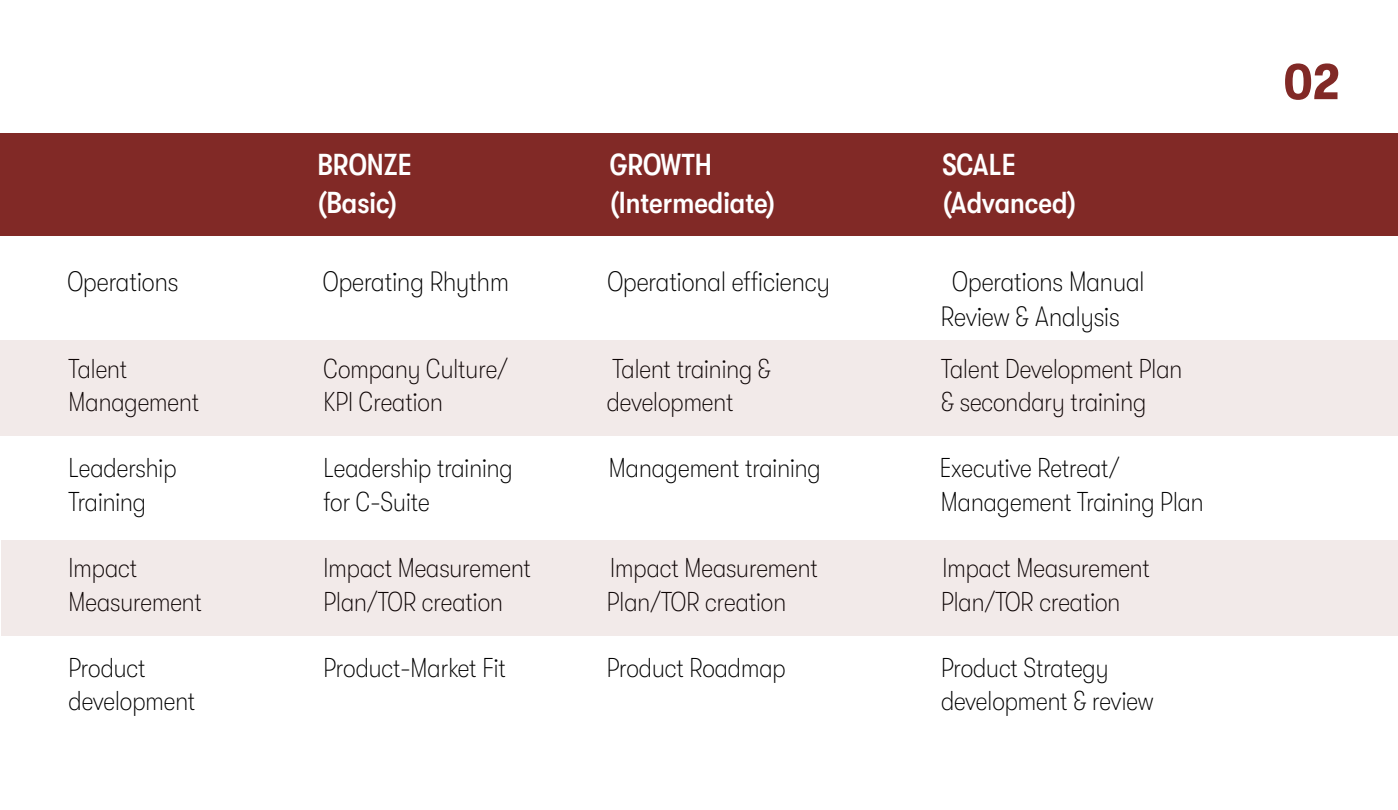
<style>
.page{position:relative;width:1398px;height:810px;background:#fff}
.page>*{position:absolute;margin:0;border:0;box-sizing:border-box;transform-origin:0 0}
.t1{font:700 condensed 51.45px "GT Walsheim Pro";color:#812926}
.t2{font:500 condensed 30.3px "GT Walsheim Pro";color:#fff}
.t3{font:100 condensed 27.97px/34.8px "GT Walsheim Pro";color:#000}
.t4{font:100 condensed 27.22px "GT Walsheim Pro";color:#000}
</style>
<div class="page">
<div style="left:0;top:134px;width:1398px;height:102px;background:#812926"></div>
<div style="left:0;top:341px;width:1398px;height:95px;background:#f2eae9"></div>
<div style="left:2px;top:540px;width:1396px;height:95px;background:#f2eae9"></div>
<p class="t2" style="left:317px;top:148px;width:96px">BRONZE</p>
<p class="t2" style="left:610px;top:148px;width:104px">GROWTH</p>
<p class="t2" style="left:942px;top:148px;width:75px">SCALE</p>
<p class="t2" style="left:317px;top:186px;width:82px">(Basic)</p>
<p class="t2" style="left:610px;top:186px;width:167px">(Intermediate)</p>
<p class="t2" style="left:942px;top:186px;width:136px">(Advanced)</p>
<p class="t3" style="left:67px;top:265px;width:112px">Operations</p>
<p class="t3" style="left:323px;top:265px;width:187px">Operating Rhythm</p>
<p class="t3" style="left:607px;top:265px;width:224px">Operational efficiency</p>
<p class="t3" style="left:941px;top:265px;width:205px;text-indent:11px">Operations Manual<br>Review &amp; Analysis</p>
<p class="t4" style="left:69px;top:353px;width:60px">Talent</p>
<p class="t4" style="left:324px;top:353px;width:186px">Company Culture/</p>
<p class="t4" style="left:612px;top:353px;width:160px">Talent training &amp;</p>
<p class="t4" style="left:941px;top:353px;width:243px">Talent Development Plan</p>
<p class="t4" style="left:69px;top:386px;width:132px">Management</p>
<p class="t4" style="left:324px;top:386px;width:121px">KPI Creation</p>
<p class="t4" style="left:607px;top:386px;width:128px">development</p>
<p class="t4" style="left:941px;top:386px;width:207px">&amp; secondary training</p>
<p class="t4" style="left:69px;top:453px;width:109px">Leadership</p>
<p class="t4" style="left:324px;top:453px;width:191px">Leadership training</p>
<p class="t4" style="left:609px;top:453px;width:213px">Management training</p>
<p class="t4" style="left:940px;top:453px;width:182px">Executive Retreat/</p>
<p class="t4" style="left:69px;top:486px;width:79px">Training</p>
<p class="t4" style="left:324px;top:486px;width:108px">for C-Suite</p>
<p class="t4" style="left:941px;top:486px;width:264px">Management Training Plan</p>
<p class="t4" style="left:69px;top:553px;width:70px">Impact</p>
<p class="t4" style="left:324px;top:553px;width:209px">Impact Measurement</p>
<p class="t4" style="left:610px;top:553px;width:209px">Impact Measurement</p>
<p class="t4" style="left:942px;top:553px;width:209px">Impact Measurement</p>
<p class="t4" style="left:69px;top:586px;width:135px">Measurement</p>
<p class="t4" style="left:324px;top:586px;width:181px">Plan/TOR creation</p>
<p class="t4" style="left:607px;top:586px;width:181px">Plan/TOR creation</p>
<p class="t4" style="left:941px;top:586px;width:181px">Plan/TOR creation</p>
<p class="t4" style="left:69px;top:653px;width:78px">Product</p>
<p class="t4" style="left:324px;top:653px;width:184px">Product-Market Fit</p>
<p class="t4" style="left:607px;top:653px;width:180px">Product Roadmap</p>
<p class="t4" style="left:941px;top:653px;width:169px">Product Strategy</p>
<p class="t4" style="left:69px;top:686px;width:128px">development</p>
<p class="t4" style="left:941px;top:686px;width:214px">development &amp; review</p>
<h1 class="t1" style="left:1284px;top:53px;width:57px">02</h1>
</div>
